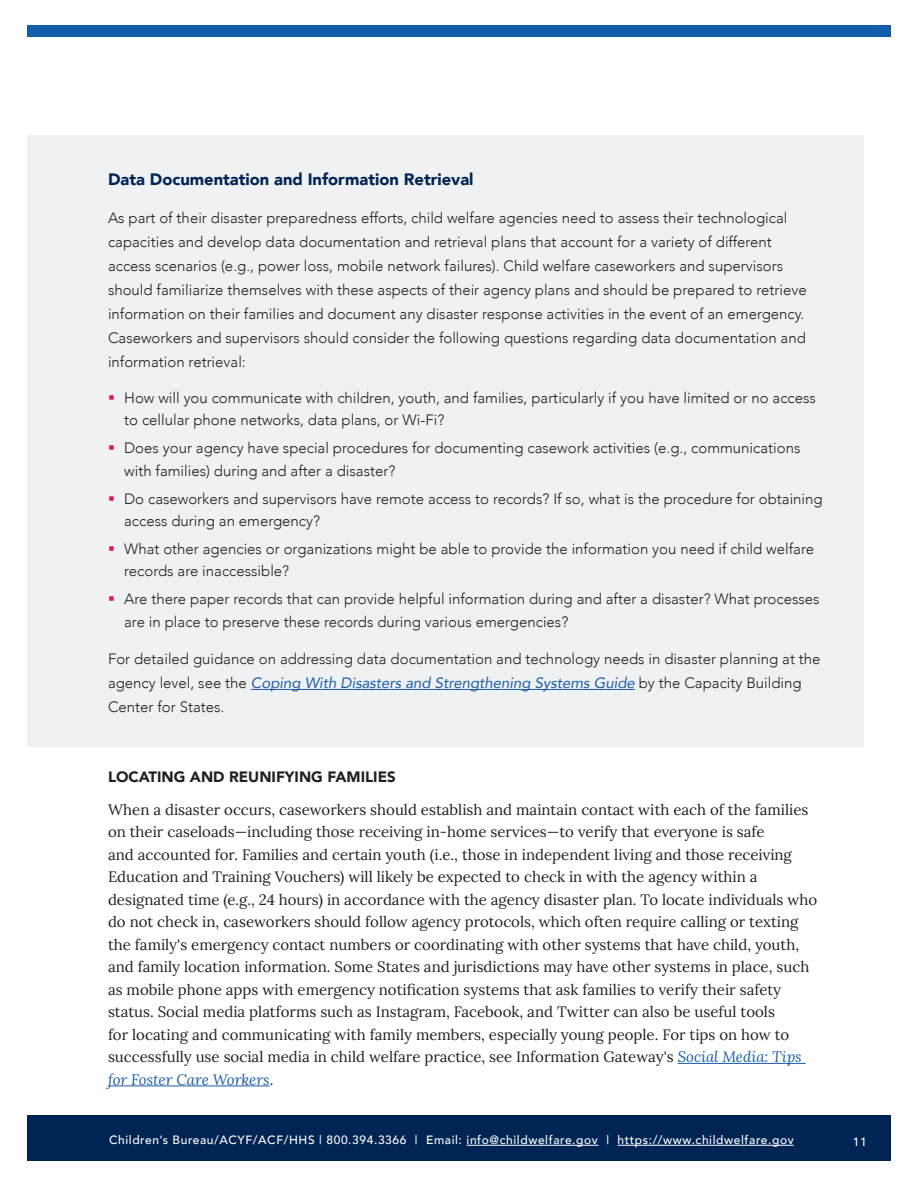
<style>
.page{position:relative;width:918px;height:1188px;background:#fff}
.page>*{position:absolute;margin:0;border:0;box-sizing:border-box;transform-origin:0 0}
.t1{font:900 16.5px "Avenir";color:#002453}
.t2{font:300 15px/24px "Avenir";color:#231f20}
.t3{font:15px/22.5px "Lora";color:#231f20}
.t4{font:900 15px "Avenir";color:#231f20}
.t5{font:500 12px "Avenir";letter-spacing:.05em;color:#fff}
.s1{font-weight:400;font-style:italic;color:#195daa}
.s2{font-style:italic;color:#195daa}
</style>
<div class="page">
<div style="left:27px;top:1116px;width:864px;height:45px;background:#002453"></div>
<hr style="left:467px;top:1145px;width:132px;height:1px;background:#fff">
<hr style="left:618px;top:1145px;width:176px;height:1px;background:#fff">
<div style="left:27px;top:26px;width:864px;height:12px;background:#135eab"></div>
<hr style="left:678px;top:1063px;width:128px;height:1px;background:#195daa">
<hr style="left:108px;top:1086px;width:162px;height:1px;background:#195daa">
<div style="left:27px;top:135px;width:837px;height:611px;background:#f0f1f2"></div>
<hr style="left:251px;top:689px;width:384px;height:1px;background:#195daa">
<h3 class="t1" style="left:108px;top:165px;width:367px">Data Documentation and Information Retrieval</h3>
<p class="t2" style="left:108px;top:206px;width:700px">As part of their disaster preparedness efforts, child welfare agencies need to assess their technological capacities and develop data documentation and retrieval plans that account for a variety of different access scenarios (e.g., power loss, mobile network failures). Child welfare caseworkers and supervisors should familiarize themselves with these aspects of their agency plans and should be prepared to retrieve information on their families and document any disaster response activities in the event of an emergency.<br>Caseworkers and supervisors should consider the following questions regarding data documentation and information retrieval:</p>
<p class="t2" style="left:124px;top:386px;width:693px;line-height:22.5px">How will you communicate with children, youth, and families, particularly if you have limited or no access to cellular phone networks, data plans, or Wi-Fi?</p>
<p class="t2" style="left:124px;top:437px;width:678px;line-height:22.5px">Does your agency have special procedures for documenting casework activities (e.g., communications with families) during and after a disaster?</p>
<p class="t2" style="left:124px;top:487px;width:700px;line-height:22.5px">Do caseworkers and supervisors have remote access to records? If so, what is the procedure for obtaining access during an emergency?</p>
<p class="t2" style="left:124px;top:538px;width:691px;line-height:22.5px">What other agencies or organizations might be able to provide the information you need if child welfare records are inaccessible?</p>
<p class="t2" style="left:124px;top:588px;width:697px;line-height:22.5px">Are there paper records that can provide helpful information during and after a disaster? What processes are in place to preserve these records during various emergencies?</p>
<p class="t2" style="left:108px;top:647px;width:714px">For detailed guidance on addressing data documentation and technology needs in disaster planning at the agency level, see the <span class="s1">Coping With Disasters and Strengthening Systems Guide</span> by the Capacity Building<br>Center for States.</p>
<h3 class="t4" style="left:108px;top:763px;width:289px">LOCATING AND REUNIFYING FAMILIES</h3>
<p class="t3" style="left:108px;top:797px;width:711px">When a disaster occurs, caseworkers should establish and maintain contact with each of the families on their caseloads—including those receiving in-home services—to verify that everyone is safe<br>and accounted for. Families and certain youth (i.e., those in independent living and those receiving Education and Training Vouchers) will likely be expected to check in with the agency within a designated time (e.g., 24 hours) in accordance with the agency disaster plan. To locate individuals who do not check in, caseworkers should follow agency protocols, which often require calling or texting the family's emergency contact numbers or coordinating with other systems that have child, youth, and family location information. Some States and jurisdictions may have other systems in place, such as mobile phone apps with emergency notification systems that ask families to verify their safety status. Social media platforms such as Instagram, Facebook, and Twitter can also be useful tools<br>for locating and communicating with family members, especially young people. For tips on how to successfully use social media in child welfare practice, see Information Gateway's <span class="s2">Social Media: Tips for Foster Care Workers</span>.</p>
<p class="t5" style="left:109px;top:1130px;width:686px">Children’s Bureau/ACYF/ACF/HHS | 800.394.3366 | Email: info@childwelfare.gov | https://www.childwelfare.gov</p>
<p class="t5" style="left:853px;top:1131px;width:15px">11</p>
</div>
